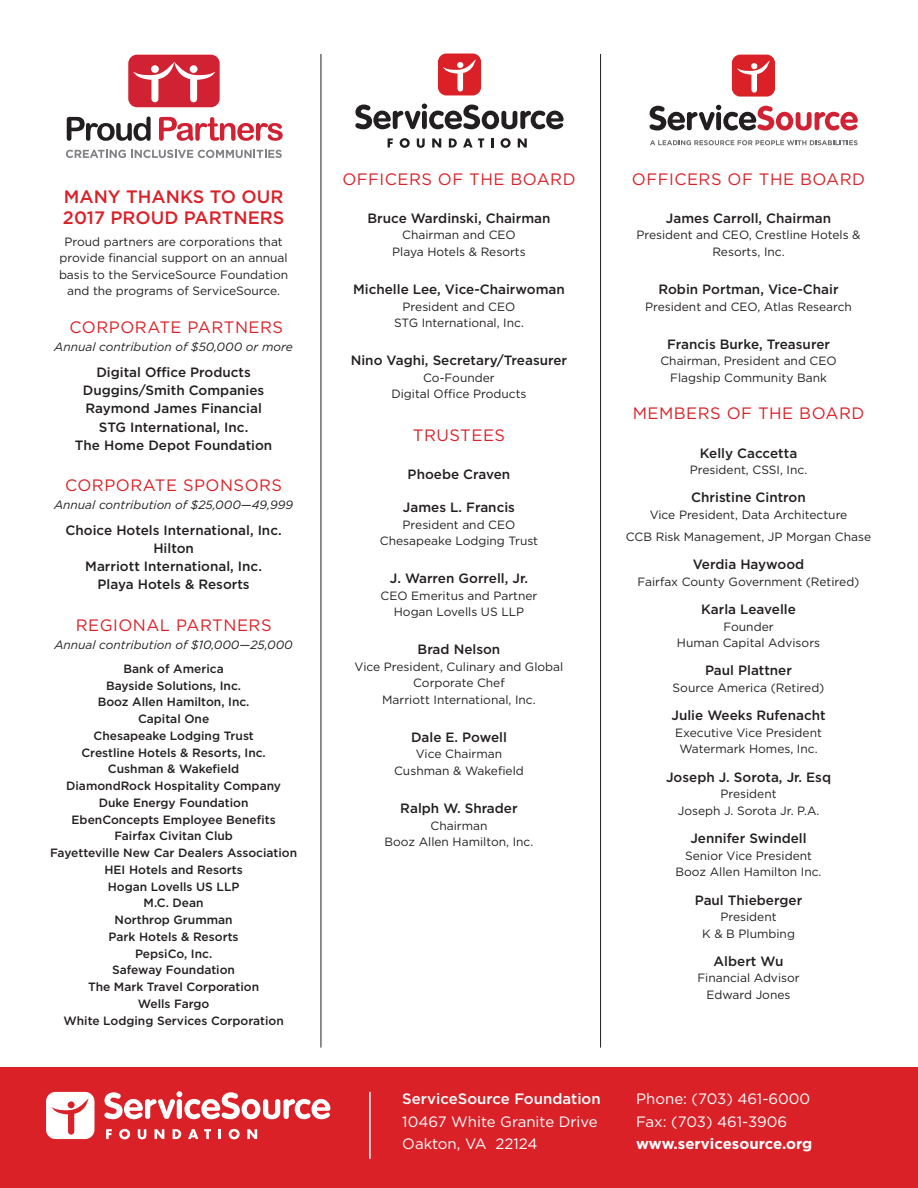
<style>
.page{position:relative;width:918px;height:1188px;background:#fff}
.page>*{position:absolute;margin:0;border:0;box-sizing:border-box;transform-origin:0 0}
.t1{font:500 18px/21px "Gotham";color:#da2128}
.t2{font:16.5px "Gotham";letter-spacing:.03em;color:#da2128}
.t3{font:15px/22.5px "Gotham";color:#fff}
.t4{font:500 15px "Gotham";color:#fff}
.t5{font:700 15px "Gotham";color:#fff}
.t6{font:500 13.5px/18.3px "Gotham";color:#231f20;text-align:center}
.t7{font:12px/16.5px "Gotham";color:#231f20;text-align:center}
.t8{font:500 12px/16.8px "Gotham";color:#231f20;text-align:center}
.t9{font:italic 12px "Gotham";color:#231f20}
</style>
<div class="page">
<div style="left:128px;top:55px;width:92px;height:52px;background:#d12233;border-radius:9px"></div>
<svg style="left:133px;top:62px;width:82px;height:40px"></svg>
<svg style="left:67px;top:117px;width:84px;height:24px"></svg>
<svg style="left:159px;top:117px;width:124px;height:24px"></svg>
<svg style="left:66px;top:150px;width:216px;height:8px"></svg>
<svg style="left:355px;top:104px;width:209px;height:25px"></svg>
<svg style="left:438px;top:54px;width:43px;height:41px;background:#df444a"></svg>
<svg style="left:388px;top:138px;width:5px;height:10px"></svg>
<svg style="left:400px;top:138px;width:10px;height:10px"></svg>
<svg style="left:417px;top:138px;width:8px;height:10px"></svg>
<svg style="left:432px;top:138px;width:9px;height:10px"></svg>
<svg style="left:449px;top:138px;width:8px;height:10px"></svg>
<svg style="left:463px;top:138px;width:21px;height:10px"></svg>
<svg style="left:491px;top:138px;width:2px;height:10px"></svg>
<svg style="left:501px;top:138px;width:10px;height:10px"></svg>
<svg style="left:518px;top:138px;width:9px;height:10px"></svg>
<svg style="left:650px;top:105px;width:208px;height:26px"></svg>
<svg style="left:650px;top:140px;width:208px;height:5px"></svg>
<svg style="left:732px;top:55px;width:43px;height:42px;background:#e0474d"></svg>
<hr style="left:321px;top:54px;width:1px;height:994px;background:#231f20">
<hr style="left:600px;top:54px;width:1px;height:994px;background:#231f20">
<div style="left:0;top:1067px;width:918px;height:121px;background:#da2128"></div>
<hr style="left:369px;top:1092px;width:2px;height:67px;background:#fff">
<svg style="left:104px;top:1091px;width:226px;height:28px"></svg>
<svg style="left:46px;top:1092px;width:49px;height:47px;background:#f8d8d9"></svg>
<svg style="left:106px;top:1129px;width:6px;height:10px"></svg>
<svg style="left:119px;top:1129px;width:11px;height:10px"></svg>
<svg style="left:138px;top:1129px;width:8px;height:10px"></svg>
<svg style="left:155px;top:1129px;width:9px;height:10px"></svg>
<svg style="left:173px;top:1129px;width:8px;height:10px"></svg>
<svg style="left:188px;top:1129px;width:10px;height:10px"></svg>
<svg style="left:204px;top:1129px;width:7px;height:10px"></svg>
<svg style="left:218px;top:1129px;width:3px;height:10px"></svg>
<svg style="left:229px;top:1129px;width:11px;height:10px"></svg>
<svg style="left:247px;top:1129px;width:10px;height:10px"></svg>
<h1 class="t1" style="left:63px;top:185px;width:223px">MANY THANKS TO OUR<br>2017 PROUD PARTNERS</h1>
<p class="t7" style="left:59px;top:233px;width:231px">Proud partners are corporations that provide financial support on an annual basis to the ServiceSource Foundation and the programs of ServiceSource.</p>
<h2 class="t2" style="left:70px;top:318px;width:215px">CORPORATE PARTNERS</h2>
<p class="t9" style="left:54px;top:340px;width:240px">Annual contribution of $50,000 or more</p>
<p class="t6" style="left:75px;top:363px;width:199px">Digital Office Products<br>Duggins/Smith Companies<br>Raymond James Financial<br>STG International, Inc.<br>The Home Depot Foundation</p>
<h2 class="t2" style="left:65px;top:476px;width:219px">CORPORATE SPONSORS</h2>
<p class="t9" style="left:54px;top:498px;width:241px">Annual contribution of $25,000—49,999</p>
<p class="t6" style="left:66px;top:520px;width:218px">Choice Hotels International, Inc.<br>Hilton<br>Marriott International, Inc.<br>Playa Hotels &amp; Resorts</p>
<h2 class="t2" style="left:76px;top:616px;width:197px">REGIONAL PARTNERS</h2>
<p class="t9" style="left:54px;top:638px;width:240px">Annual contribution of $10,000—25,000</p>
<p class="t8" style="left:50px;top:660px;width:249px">Bank of America<br>Bayside Solutions, Inc.<br>Booz Allen Hamilton, Inc.<br>Capital One<br>Chesapeake Lodging Trust<br>Crestline Hotels &amp; Resorts, Inc.<br>Cushman &amp; Wakefield<br>DiamondRock Hospitality Company<br>Duke Energy Foundation<br>EbenConcepts Employee Benefits<br>Fairfax Civitan Club<br>Fayetteville New Car Dealers Association<br>HEI Hotels and Resorts<br>Hogan Lovells US LLP<br>M.C. Dean<br>Northrop Grumman<br>Park Hotels &amp; Resorts<br>PepsiCo, Inc.<br>Safeway Foundation<br>The Mark Travel Corporation<br>Wells Fargo<br>White Lodging Services Corporation</p>
<h2 class="t2" style="left:342px;top:170px;width:235px">OFFICERS OF THE BOARD</h2>
<p class="t6" style="left:367px;top:209px;width:185px">Bruce Wardinski, Chairman</p>
<p class="t7" style="left:392px;top:227px;width:135px">Chairman and CEO<br>Playa Hotels &amp; Resorts</p>
<p class="t6" style="left:353px;top:280px;width:213px">Michelle Lee, Vice-Chairwoman</p>
<p class="t7" style="left:394px;top:298px;width:131px">President and CEO<br>STG International, Inc.</p>
<p class="t6" style="left:351px;top:351px;width:218px">Nino Vaghi, Secretary/Treasurer</p>
<p class="t7" style="left:391px;top:369px;width:137px">Co-Founder<br>Digital Office Products</p>
<h2 class="t2" style="left:413px;top:426px;width:94px">TRUSTEES</h2>
<p class="t6" style="left:408px;top:465px;width:104px">Phoebe Craven</p>
<p class="t6" style="left:403px;top:498px;width:113px">James L. Francis</p>
<p class="t7" style="left:380px;top:516px;width:160px">President and CEO<br>Chesapeake Lodging Trust</p>
<p class="t6" style="left:390px;top:569px;width:140px">J. Warren Gorrell, Jr.</p>
<p class="t7" style="left:381px;top:587px;width:158px">CEO Emeritus and Partner<br>Hogan Lovells US LLP</p>
<p class="t6" style="left:418px;top:640px;width:84px">Brad Nelson</p>
<p class="t7" style="left:355px;top:658px;width:210px">Vice President, Culinary and Global<br>Corporate Chef<br>Marriott International, Inc.</p>
<p class="t6" style="left:411px;top:728px;width:97px">Dale E. Powell</p>
<p class="t7" style="left:394px;top:746px;width:131px">Vice Chairman<br>Cushman &amp; Wakefield</p>
<p class="t6" style="left:400px;top:799px;width:119px">Ralph W. Shrader</p>
<p class="t7" style="left:385px;top:817px;width:150px">Chairman<br>Booz Allen Hamilton, Inc.</p>
<h2 class="t2" style="left:632px;top:170px;width:235px">OFFICERS OF THE BOARD</h2>
<p class="t6" style="left:666px;top:209px;width:167px">James Carroll, Chairman</p>
<p class="t7" style="left:636px;top:227px;width:226px">President and CEO, Crestline Hotels &amp;<br>Resorts, Inc.</p>
<p class="t6" style="left:658px;top:280px;width:182px">Robin Portman, Vice-Chair</p>
<p class="t7" style="left:645px;top:298px;width:208px">President and CEO, Atlas Research</p>
<p class="t6" style="left:667px;top:334px;width:165px">Francis Burke, Treasurer</p>
<p class="t7" style="left:660px;top:352px;width:178px">Chairman, President and CEO<br>Flagship Community Bank</p>
<h2 class="t2" style="left:633px;top:404px;width:233px">MEMBERS OF THE BOARD</h2>
<p class="t6" style="left:700px;top:443px;width:99px">Kelly Caccetta</p>
<p class="t7" style="left:690px;top:461px;width:119px">President, CSSI, Inc.</p>
<p class="t6" style="left:691px;top:488px;width:116px">Christine Cintron</p>
<p class="t7" style="left:626px;top:504px;width:247px;line-height:21.9px">Vice President, Data Architecture<br>CCB Risk Management, JP Morgan Chase</p>
<p class="t6" style="left:693px;top:555px;width:113px">Verdia Haywood</p>
<p class="t7" style="left:638px;top:573px;width:223px">Fairfax County Government (Retired)</p>
<p class="t6" style="left:701px;top:600px;width:96px">Karla Leavelle</p>
<p class="t7" style="left:677px;top:618px;width:145px">Founder<br>Human Capital Advisors</p>
<p class="t6" style="left:705px;top:661px;width:88px">Paul Plattner</p>
<p class="t7" style="left:673px;top:679px;width:153px">Source America (Retired)</p>
<p class="t6" style="left:671px;top:706px;width:156px">Julie Weeks Rufenacht</p>
<p class="t7" style="left:675px;top:724px;width:148px">Executive Vice President<br>Watermark Homes, Inc.</p>
<p class="t6" style="left:666px;top:767px;width:167px">Joseph J. Sorota, Jr. Esq</p>
<p class="t7" style="left:678px;top:786px;width:143px">President<br>Joseph J. Sorota Jr. P.A.</p>
<p class="t6" style="left:690px;top:829px;width:118px">Jennifer Swindell</p>
<p class="t7" style="left:676px;top:847px;width:147px">Senior Vice President<br>Booz Allen Hamilton Inc.</p>
<p class="t6" style="left:695px;top:890px;width:109px">Paul Thieberger</p>
<p class="t7" style="left:702px;top:908px;width:94px">President<br>K &amp; B Plumbing</p>
<p class="t6" style="left:714px;top:952px;width:71px">Albert Wu</p>
<p class="t7" style="left:697px;top:970px;width:104px">Financial Advisor<br>Edward Jones</p>
<p class="t4" style="left:402px;top:1091px;width:200px">ServiceSource Foundation</p>
<p class="t3" style="left:402px;top:1110px;width:197px">10467 White Granite Drive<br>Oakton, VA 22124</p>
<p class="t3" style="left:636px;top:1088px;width:176px">Phone: (703) 461-6000<br>Fax: (703) 461-3906</p>
<p class="t5" style="left:636px;top:1135px;width:178px">www.servicesource.org</p>
</div>
